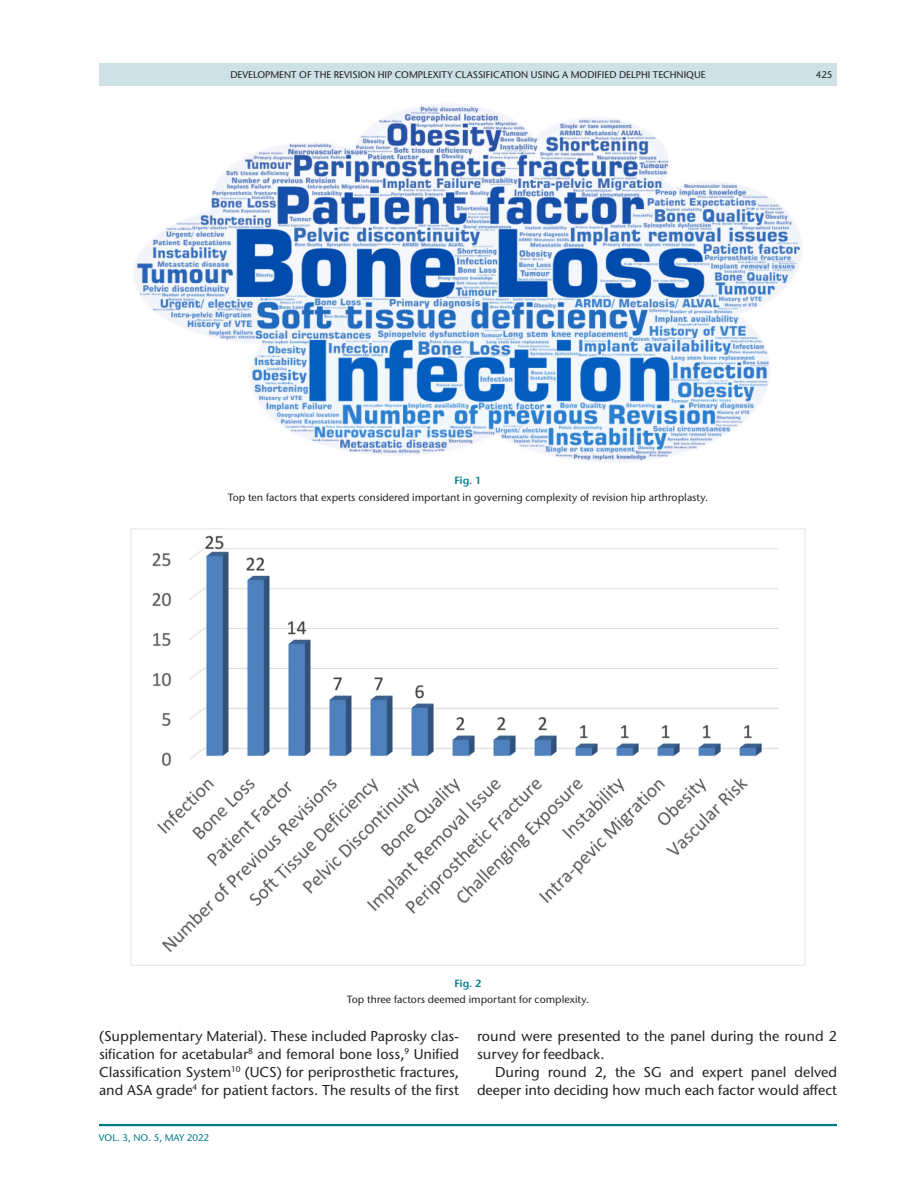
<style>
.page{position:relative;width:918px;height:1188px;background:#fff}
.page>*{position:absolute;margin:0;border:0;box-sizing:border-box;transform-origin:0 0}
.t1{font:500 14.25px/18px "Stone Sans ITC Pro";color:#231f20;text-align:justify}
.t2{font:500 10.5px "Stone Sans ITC Pro";color:#231f20}
.t3{font:600 10.5px "Stone Sans ITC Pro";letter-spacing:-.005em;color:#007c89}
.t4{font:500 9.75px "Stone Sans ITC Pro";color:#231f20}
.t5{font:500 9.75px "Stone Sans ITC Pro";color:#007c89}
</style>
<div class="page">
<hr style="left:99px;top:1124px;width:738px;height:2px;background:#007c89">
<div style="left:99px;top:63px;width:738px;height:23px;background:#cee1e6"></div>
<img style="left:134px;top:104px;width:668px;height:358px">
<img style="left:130px;top:528px;width:676px;height:438px">
<p class="t4" style="left:230px;top:68px;width:477px">DEVELOPMENT OF THE REVISION HIP COMPLEXITY CLASSIFICATION USING A MODIFIED DELPHI TECHNIQUE</p>
<p class="t4" style="left:816px;top:68px;width:18px">425</p>
<p class="t3" style="left:454px;top:474px;width:29px">Fig. 1</p>
<p class="t2" style="left:228px;top:491px;width:482px">Top ten factors that experts considered important in governing complexity of revision hip arthroplasty.</p>
<p class="t3" style="left:454px;top:976px;width:29px">Fig. 2</p>
<p class="t2" style="left:347px;top:993px;width:244px">Top three factors deemed important for complexity.</p>
<p class="t1" style="left:99px;top:1027px;width:362px">(Supplementary Material). These included Paprosky clas&shy;sification for acetabular<sup>8</sup> and femoral bone loss,<sup>9</sup> Unified Classification System<sup>10</sup> (UCS) for periprosthetic fractures, and ASA grade<sup>4</sup> for patient factors. The results of the first</p>
<p class="t1" style="left:477px;top:1027px;width:361px">round were presented to the panel during the round 2 survey for feedback.</p>
<p class="t1" style="left:477px;top:1063px;width:361px;text-align:right">During round 2, the SG and expert panel delved deeper into deciding how much each factor would affect</p>
<p class="t5" style="left:99px;top:1132px;width:112px">VOL. 3, NO. 5, MAY 2022</p>
</div>
